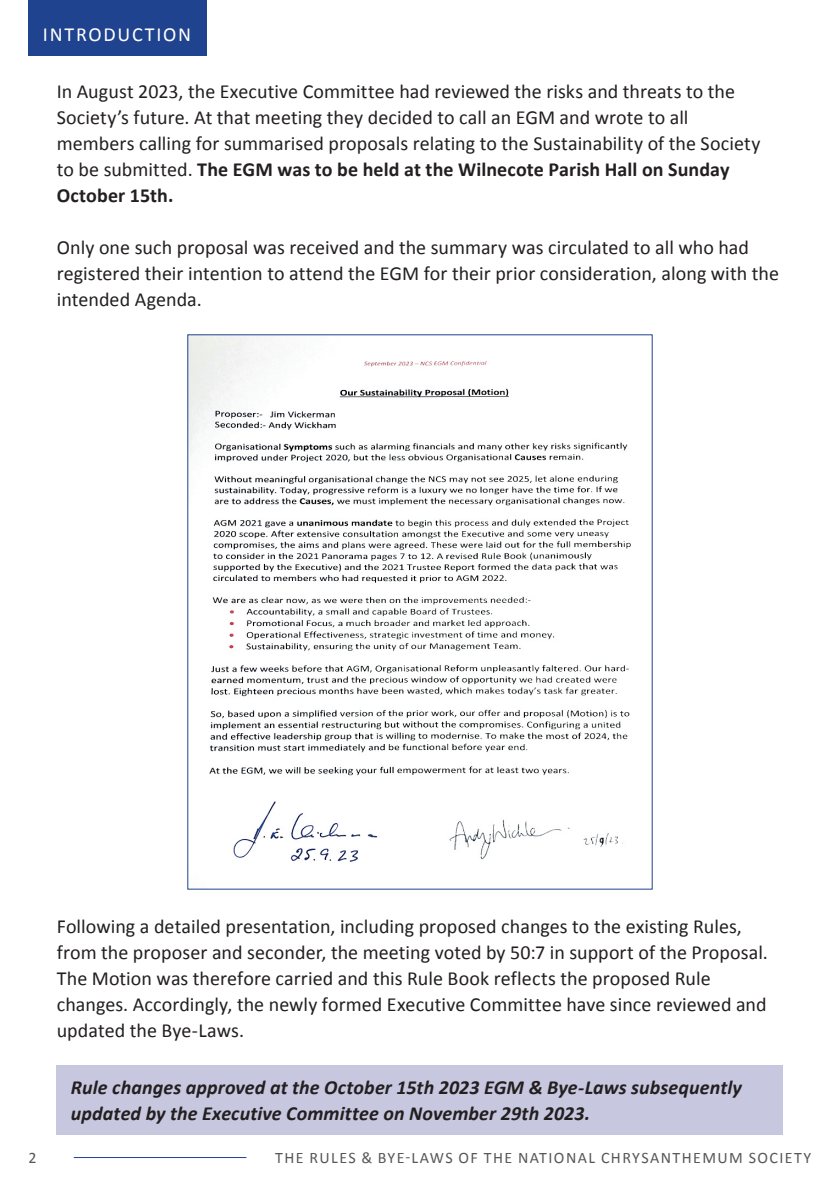
<style>
.page{position:relative;width:840px;height:1191px;background:#fff}
.page>*{position:absolute;margin:0;border:0;box-sizing:border-box;transform-origin:0 0}
.t1{font:20px/26px "Calibri";letter-spacing:.005em;color:#231f20}
.t2{font:italic 700 20px/26px "Calibri";letter-spacing:.005em;color:#231f20}
.t3{font:700 20px/26px "Calibri";letter-spacing:.005em;color:#231f20}
.t4{font:20px "Calibri";letter-spacing:.09em;color:#fff}
.t5{font:16px "Calibri";letter-spacing:.09em;color:#57585a}
.s1{font-weight:400}
</style>
<div class="page">
<hr style="left:74px;top:1157px;width:172px;height:1px;background:#20438f">
<div style="left:28px;top:0;width:178px;height:55px;background:#20438f"></div>
<div style="left:56px;top:1065px;width:727px;height:69px;background:#c7c8e0"></div>
<img style="left:189px;top:336px;width:442px;height:526px">
<p class="t4" style="left:43px;top:20px;width:150px">INTRODUCTION</p>
<p class="t1" style="left:57px;top:78px;width:679px">In August 2023, the Executive Committee had reviewed the risks and threats to the<br>Society’s future. At that meeting they decided to call an EGM and wrote to all</p>
<p class="t1" style="left:57px;top:130px;width:704px">members calling for summarised proposals relating to the Sustainability of the Society</p>
<p class="t3" style="left:57px;top:156px;width:674px"><span class="s1">to be submitted.</span> The EGM was to be held at the Wilnecote Parish Hall on Sunday<br>October 15th.</p>
<p class="t1" style="left:57px;top:234px;width:723px">Only one such proposal was received and the summary was circulated to all who had registered their intention to attend the EGM for their prior consideration, along with the intended Agenda.</p>
<p class="t1" style="left:57px;top:912px;width:712px">Following a detailed presentation, including proposed changes to the existing Rules, from the proposer and seconder, the meeting voted by 50:7 in support of the Proposal.<br>The Motion was therefore carried and this Rule Book reflects the proposed Rule changes. Accordingly, the newly formed Executive Committee have since reviewed and updated the Bye-Laws.</p>
<p class="t2" style="left:71px;top:1073px;width:672px">Rule changes approved at the October 15th 2023 EGM &amp; Bye-Laws subsequently updated by the Executive Committee on November 29th 2023.</p>
<p class="t5" style="left:28px;top:1146px;width:10px">2</p>
<p class="t5" style="left:275px;top:1146px;width:537px">THE RULES &amp; BYE-LAWS OF THE NATIONAL CHRYSANTHEMUM SOCIETY</p>
</div>
